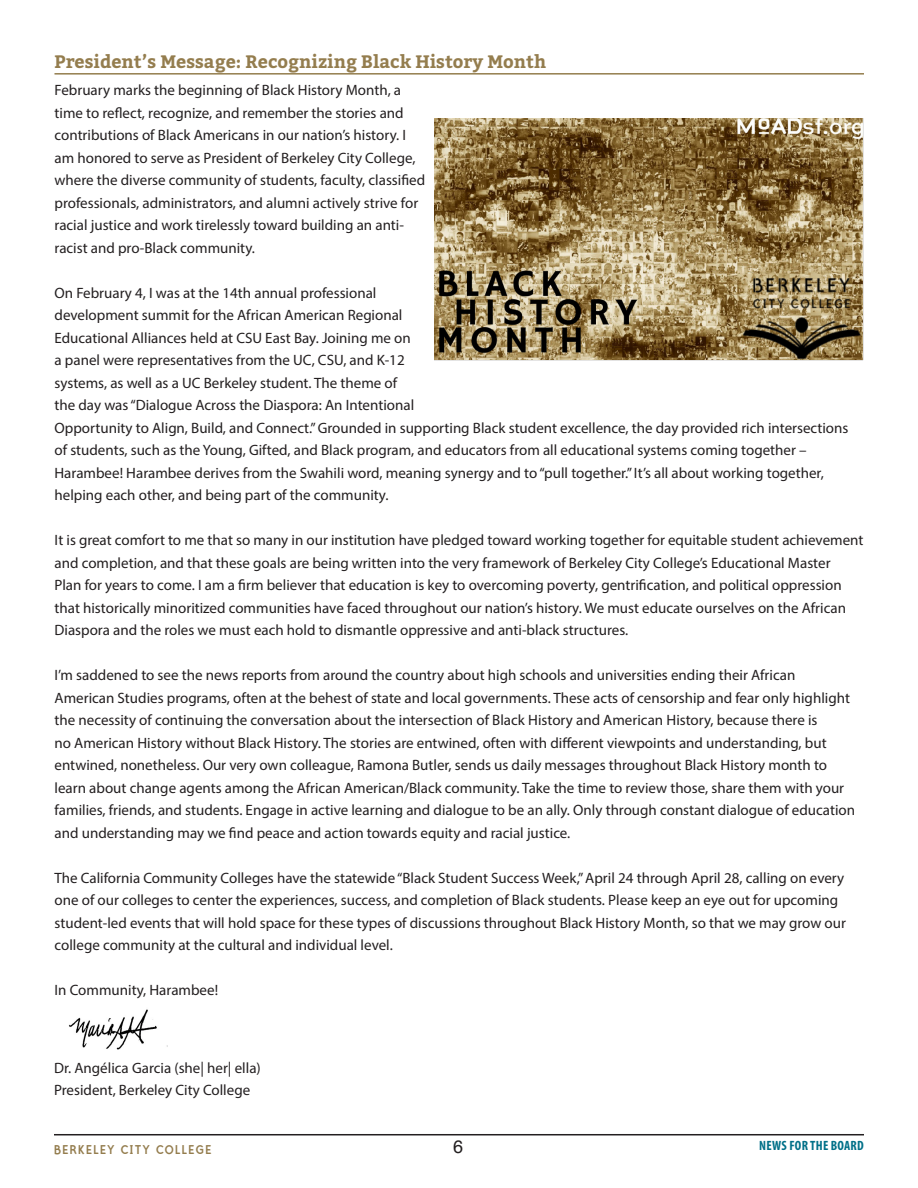
<style>
.page{position:relative;width:918px;height:1188px;background:#fff}
.page>*{position:absolute;margin:0;border:0;box-sizing:border-box;transform-origin:0 0}
.Sections{font:700 18px "Bitter";color:#947d4e}
.t1{font:18px "Helvetica";color:#231f20}
.Body{font:15px/22.5px "Myriad Pro";color:#231f20}
.t2{font:15px "Polymer Bold Caps";letter-spacing:.09em;color:#947d4e}
.t3{font:700 condensed 13.5px "Myriad Pro";letter-spacing:.02em;color:#007088}
</style>
<div class="page">
<hr style="left:54px;top:1134px;width:810px;height:1px;background:#231f20">
<hr style="left:54px;top:73px;width:810px;height:2px;background:#947d4e">
<img style="left:434px;top:118px;width:429px;height:242px">
<img style="left:69px;top:1009px;width:99px;height:41px">
<p class="Sections" style="left:54px;top:50px;width:493px">President’s Message: Recognizing Black History Month</p>
<p class="Body" style="left:55px;top:79px;width:372px">February marks the beginning of Black History Month, a time to reflect, recognize, and remember the stories and contributions of Black Americans in our nation’s history. I am honored to serve as President of Berkeley City College, where the diverse community of students, faculty, classified professionals, administrators, and alumni actively strive for racial justice and work tirelessly toward building an anti&shy;racist and pro-Black community.</p>
<p class="Body" style="left:55px;top:281px;width:795px">On February 4, I was at the 14th annual professional<br>development summit for the African American Regional<br>Educational Alliances held at CSU East Bay. Joining me on<br>a panel were representatives from the UC, CSU, and K-12<br>systems, as well as a UC Berkeley student. The theme of<br>the day was “Dialogue Across the Diaspora: An Intentional<br>Opportunity to Align, Build, and Connect.” Grounded in supporting Black student excellence, the day provided rich intersections of students, such as the Young, Gifted, and Black program, and educators from all educational systems coming together – Harambee! Harambee derives from the Swahili word, meaning synergy and to “pull together.” It’s all about working together, helping each other, and being part of the community.</p>
<p class="Body" style="left:55px;top:529px;width:810px">It is great comfort to me that so many in our institution have pledged toward working together for equitable student achievement and completion, and that these goals are being written into the very framework of Berkeley City College’s Educational Master<br>Plan for years to come. I am a firm believer that education is key to overcoming poverty, gentrification, and political oppression that historically minoritized communities have faced throughout our nation’s history. We must educate ourselves on the African Diaspora and the roles we must each hold to dismantle oppressive and anti-black structures.</p>
<p class="Body" style="left:55px;top:664px;width:802px">I’m saddened to see the news reports from around the country about high schools and universities ending their African American Studies programs, often at the behest of state and local governments. These acts of censorship and fear only highlight the necessity of continuing the conversation about the intersection of Black History and American History, because there is<br>no American History without Black History. The stories are entwined, often with different viewpoints and understanding, but entwined, nonetheless. Our very own colleague, Ramona Butler, sends us daily messages throughout Black History month to learn about change agents among the African American/Black community. Take the time to review those, share them with your families, friends, and students. Engage in active learning and dialogue to be an ally. Only through constant dialogue of education and understanding may we find peace and action towards equity and racial justice.</p>
<p class="Body" style="left:55px;top:866px;width:793px">The California Community Colleges have the statewide “Black Student Success Week,” April 24 through April 28, calling on every one of our colleges to center the experiences, success, and completion of Black students. Please keep an eye out for upcoming student-led events that will hold space for these types of discussions throughout Black History Month, so that we may grow our college community at the cultural and individual level.</p>
<p class="Body" style="left:55px;top:979px;width:165px">In Community, Harambee!</p>
<p class="Body" style="left:54px;top:1056px;width:208px">Dr. Angélica Garcia (she| her| ella)</p>
<p class="Body" style="left:54px;top:1079px;width:198px">President, Berkeley City College</p>
<p class="t2" style="left:54px;top:1140px;width:159px">BERKELEY CITY COLLEGE</p>
<p class="t1" style="left:453px;top:1133px;width:12px">6</p>
<p class="t3" style="left:759px;top:1137px;width:106px">NEWS FOR THE BOARD</p>
</div>
